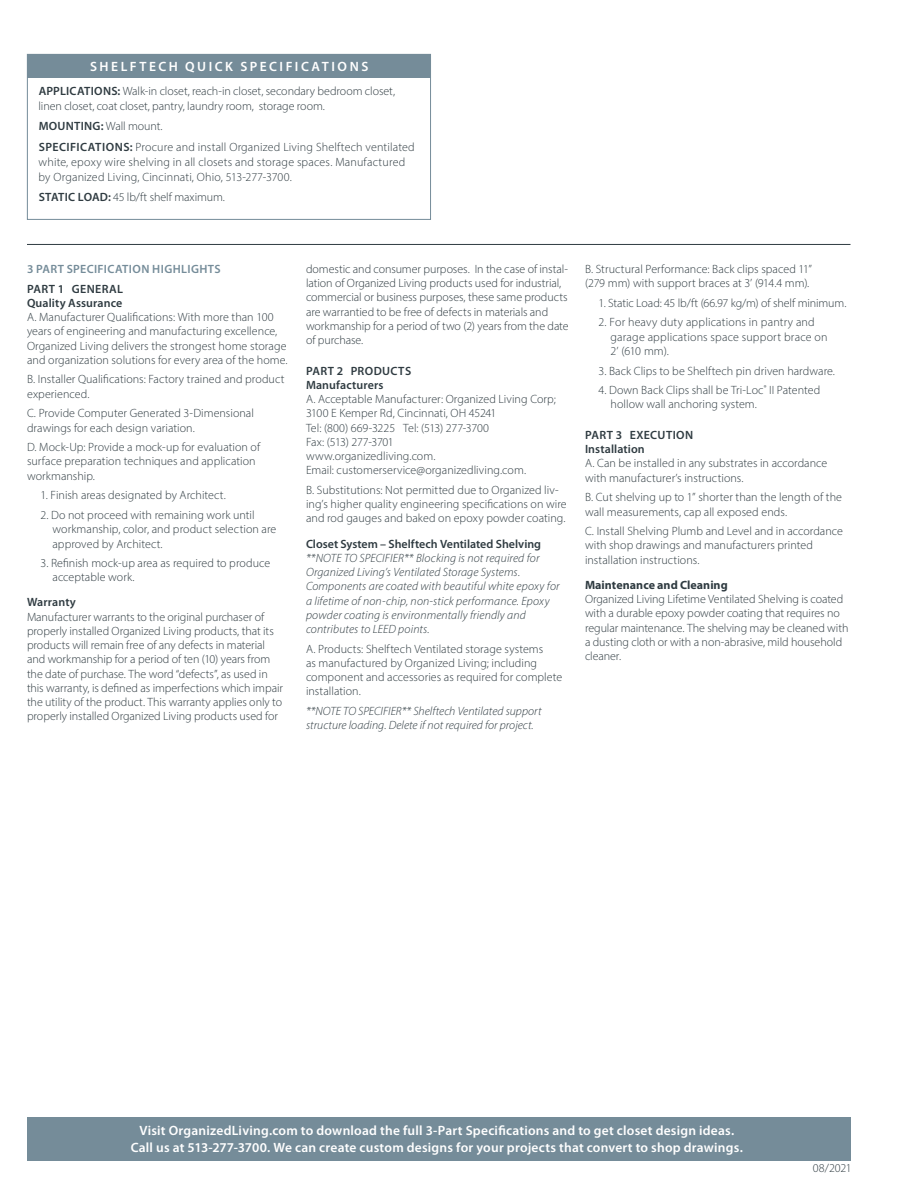
<style>
.page{position:relative;width:918px;height:1188px;background:#fff}
.page>*{position:absolute;margin:0;border:0;box-sizing:border-box;transform-origin:0 0}
.t1{font:600 13.5px/16.5px "Myriad Pro";letter-spacing:.015em;color:#fff;text-align:center}
.t2{font:600 13.5px "Myriad Pro";letter-spacing:.185em;color:#fff}
.Body_Copy_small{font:300 12px/14.2px "Myriad Pro";color:#2f3b41}
.Bullet_Copy_Headers{font:300 12px/15px "Myriad Pro";letter-spacing:.005em;color:#2f3b41}
.Body_Copy_small-2{font:italic 300 12px/14.2px "Myriad Pro";letter-spacing:.01em;color:#2f3b41}
.Body_Copy{font:12px "Myriad Pro";color:#fff}
.t3{font:600 12px "Myriad Pro";color:#2f3b41}
.t4{font:600 12px "Myriad Pro";letter-spacing:.035em;color:#758c99}
.s1{font-weight:600}
.s2{font-weight:700}
.s3{font-size:10.5px}
</style>
<div class="page">
<div style="left:27px;top:54px;width:404px;height:166px;border:1px solid #758c99"></div>
<div style="left:28px;top:54px;width:403px;height:24px;background:#758c99"></div>
<div style="left:27px;top:1118px;width:823px;height:43px;background:#758c99"></div>
<hr style="left:27px;top:244px;width:823px;height:1px;background:#2f3b41">
<p class="t2" style="left:90px;top:58px;width:280px">SHELFTECH QUICK SPECIFICATIONS</p>
<p class="Bullet_Copy_Headers" style="left:39px;top:83px;width:358px"><span class="s1">APPLICATIONS:</span> Walk-in closet, reach-in closet, secondary bedroom closet, linen closet, coat closet, pantry, laundry room, storage room.</p>
<p class="Bullet_Copy_Headers" style="left:39px;top:119px;width:125px"><span class="s1">MOUNTING:</span> Wall mount.</p>
<p class="Bullet_Copy_Headers" style="left:39px;top:139px;width:378px"><span class="s1">SPECIFICATIONS:</span> Procure and install Organized Living Shelftech ventilated white, epoxy wire shelving in all closets and storage spaces. Manufactured by Organized Living, Cincinnati, Ohio, 513-277-3700.</p>
<p class="Bullet_Copy_Headers" style="left:39px;top:190px;width:188px"><span class="s1">STATIC LOAD:</span> 45 lb/ft shelf maximum.</p>
<p class="t4" style="left:27px;top:261px;width:195px">3 PART SPECIFICATION HIGHLIGHTS</p>
<p class="Body_Copy_small" style="left:27px;top:281px;width:262px"><span class="s1">PART 1 GENERAL<br>Quality Assurance<br></span>A. Manufacturer Qualifications: With more than 100 years of engineering and manufacturing excellence, Organized Living delivers the strongest home storage and organization solutions for every area of the home.</p>
<p class="Body_Copy_small" style="left:27px;top:372px;width:259px">B. Installer Qualifications: Factory trained and product experienced.</p>
<p class="Body_Copy_small" style="left:27px;top:406px;width:229px">C. Provide Computer Generated 3-Dimensional drawings for each design variation.</p>
<p class="Body_Copy_small" style="left:27px;top:440px;width:235px">D. Mock-Up: Provide a mock-up for evaluation of surface preparation techniques and application workmanship.</p>
<p class="Body_Copy_small" style="left:40px;top:488px;width:187px">1. Finish areas designated by Architect.</p>
<p class="Body_Copy_small" style="left:52px;top:508px;width:225px;text-indent:-12px">2. Do not proceed with remaining work until workmanship, color, and product selection are approved by Architect.</p>
<p class="Body_Copy_small" style="left:52px;top:556px;width:219px;text-indent:-12px">3. Refinish mock-up area as required to produce acceptable work.</p>
<p class="Body_Copy_small" style="left:27px;top:595px;width:258px"><span class="s1">Warranty<br></span>Manufacturer warrants to the original purchaser of properly installed Organized Living products, that its products will remain free of any defects in material and workmanship for a period of ten (10) years from the date of purchase. The word “defects”, as used in this warranty, is defined as imperfections which impair the utility of the product. This warranty applies only to properly installed Organized Living products used for</p>
<p class="Body_Copy_small" style="left:306px;top:262px;width:264px">domestic and consumer purposes. In the case of instal&shy;lation of Organized Living products used for industrial, commercial or business purposes, these same products are warrantied to be free of defects in materials and workmanship for a period of two (2) years from the date of purchase.</p>
<p class="Body_Copy_small" style="left:306px;top:363px;width:251px"><span class="s1">PART 2 PRODUCTS<br>Manufacturers<br></span>A. Acceptable Manufacturer: Organized Living Corp;<br>3100 E Kemper Rd, Cincinnati, OH 45241<br>Tel: (800) 669-3225 Tel: (513) 277-3700<br>Fax: (513) 277-3701<br>www.organizedliving.com.<br>Email: customerservice@organizedliving.com.</p>
<p class="Body_Copy_small" style="left:306px;top:483px;width:262px">B. Substitutions: Not permitted due to Organized liv&shy;ing’s higher quality engineering specifications on wire and rod gauges and baked on epoxy powder coating.</p>
<p class="t3" style="left:306px;top:536px;width:237px">Closet System – Shelftech Ventilated Shelving</p>
<p class="Body_Copy_small-2" style="left:306px;top:551px;width:255px">**NOTE TO SPECIFIER** Blocking is not required for Organized Living’s Ventilated Storage Systems.<br>Components are coated with beautiful white epoxy for a lifetime of non-chip, non-stick performance. Epoxy powder coating is environmentally friendly and contributes to LEED points.</p>
<p class="Body_Copy_small" style="left:306px;top:641px;width:258px">A. Products: Shelftech Ventilated storage systems<br>as manufactured by Organized Living; including component and accessories as required for complete installation.</p>
<p class="Body_Copy_small-2" style="left:306px;top:704px;width:237px">**NOTE TO SPECIFIER** Shelftech Ventilated support structure loading. Delete if not required for project.</p>
<p class="Body_Copy_small" style="left:585px;top:262px;width:229px">B. Structural Performance: Back clips spaced 11” (279 mm) with support braces at 3’ (914.4 mm).</p>
<p class="Body_Copy_small" style="left:598px;top:296px;width:249px">1. Static Load: 45 lb/ft (66.97 kg/m) of shelf minimum.</p>
<p class="Body_Copy_small" style="left:610px;top:315px;width:218px;text-indent:-12px">2. For heavy duty applications in pantry and garage applications space support brace on<br>2’ (610 mm).</p>
<p class="Body_Copy_small" style="left:598px;top:363px;width:238px">3. Back Clips to be Shelftech pin driven hardware.</p>
<p class="Body_Copy_small" style="left:610px;top:383px;width:211px;text-indent:-12px">4. Down Back Clips shall be Tri-Loc<sup>®</sup> II Patented hollow wall anchoring system.</p>
<p class="Body_Copy_small" style="left:585px;top:428px;width:244px"><span class="s1">PART 3 EXECUTION<br>Installation<br></span>A. Can be installed in any substrates in accordance with manufacturer’s instructions.</p>
<p class="Body_Copy_small" style="left:585px;top:490px;width:259px">B. Cut shelving up to 1” shorter than the length of the wall measurements, cap all exposed ends.</p>
<p class="Body_Copy_small" style="left:585px;top:524px;width:260px">C. Install Shelving Plumb and Level and in accordance with shop drawings and manufacturers printed installation instructions.</p>
<p class="Body_Copy_small" style="left:585px;top:578px;width:265px"><span class="s2">Maintenance and Cleaning<br></span>Organized Living Lifetime Ventilated Shelving is coated with a durable epoxy powder coating that requires no regular maintenance. The shelving may be cleaned with a dusting cloth or with a non-abrasive, mild household cleaner.</p>
<p class="t1" style="left:131px;top:1122px;width:614px">Visit OrganizedLiving.com to download the full 3-Part Specifications and to get closet design ideas.<br>Call us at 513-277-3700. We can create custom designs for your projects that convert to shop drawings.</p>
<p class="Body_Copy" style="left:409px;top:1136px;width:411px"><span class="s3">© 2017 Organized Living</span> Cincinnati, OH 45241 513.277.3700 OrganizedLiving.com</p>
<p class="Body_Copy_small" style="left:813px;top:1161px;width:40px">08/2021</p>
</div>
